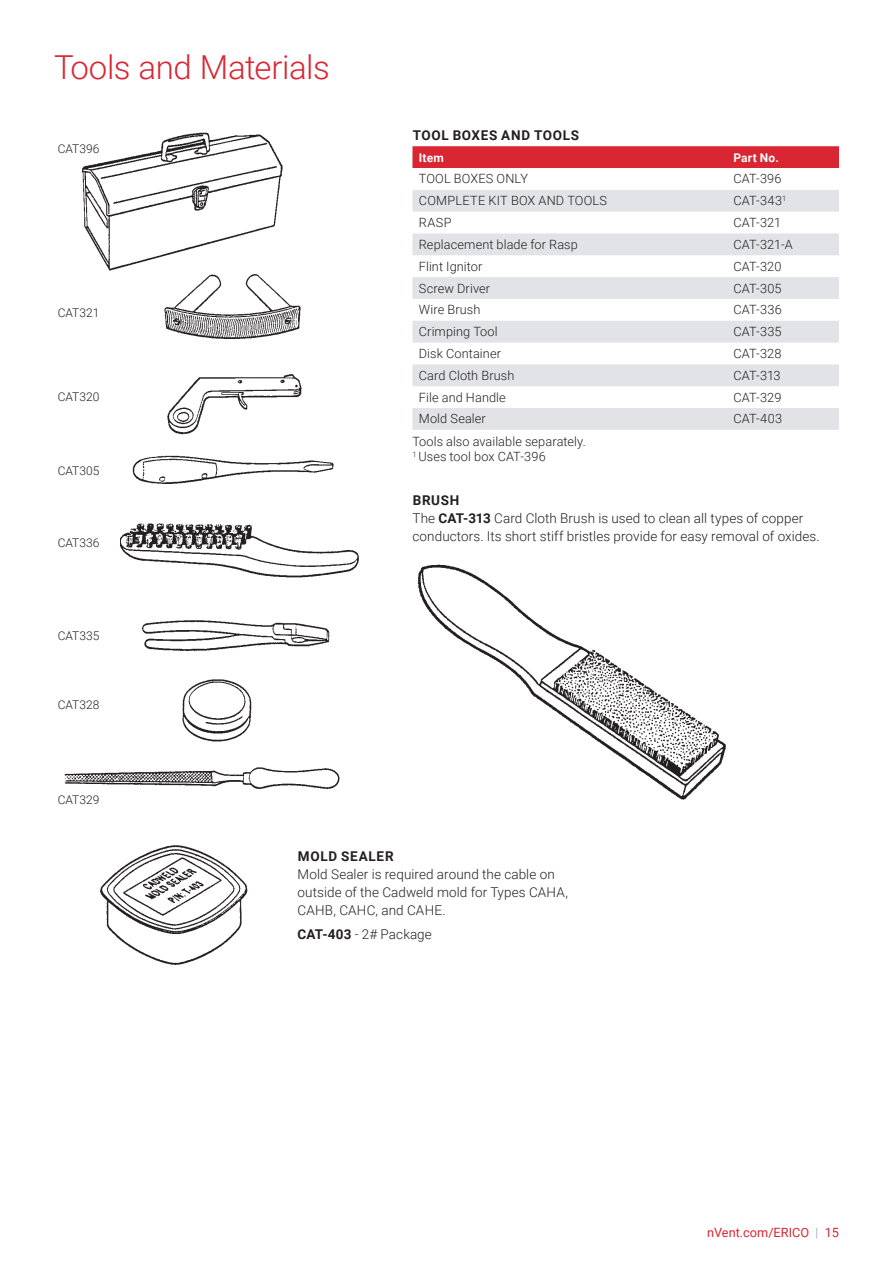
<style>
.page{position:relative;width:893px;height:1263px;background:#fff}
.page>*{position:absolute;margin:0;border:0;box-sizing:border-box;transform-origin:0 0}
.t1{font:300 33px "Roboto";letter-spacing:-.015em;color:#da2632}
.t2{font:300 13.5px/18px "Roboto";letter-spacing:.005em;color:#231f20}
.t3{font:700 13.5px "Roboto";letter-spacing:.055em;color:#231f20}
.t4{font:300 12.75px/15.3px "Roboto";letter-spacing:.01em;color:#231f20}
.t5{font:12.75px "Roboto";color:#da2632}
.t6{font:300 12px "Roboto";color:#231f20}
.t7{font:700 12px "Roboto";letter-spacing:.02em;color:#fff}
.s1{font-weight:700}
.s2{font-weight:300;color:#90969e}
</style>
<div class="page">
<img style="left:64px;top:132px;width:295px;height:833px">
<div style="left:58px;top:389px;width:62px;height:22px;background:#fff"></div>
<div style="left:58px;top:462px;width:62px;height:21px;background:#fff"></div>
<div style="left:58px;top:534px;width:62px;height:22px;background:#fff"></div>
<div style="left:58px;top:628px;width:62px;height:21px;background:#fff"></div>
<div style="left:58px;top:696px;width:62px;height:22px;background:#fff"></div>
<div style="left:58px;top:792px;width:62px;height:22px;background:#fff"></div>
<img style="left:417px;top:564px;width:309px;height:236px">
<div style="left:412px;top:146px;width:427px;height:22px;background:#da2632"></div>
<svg style="left:412px;top:190px;width:427px;height:240px;fill:#e1e3e6"></svg>
<h1 class="t1" style="left:54px;top:44px;width:277px">Tools and Materials</h1>
<p class="t6" style="left:58px;top:140px;width:43px">CAT396</p>
<p class="t6" style="left:58px;top:304px;width:43px">CAT321</p>
<p class="t6" style="left:58px;top:389px;width:43px">CAT320</p>
<p class="t6" style="left:58px;top:462px;width:43px">CAT305</p>
<p class="t6" style="left:58px;top:534px;width:43px">CAT336</p>
<p class="t6" style="left:58px;top:627px;width:43px">CAT335</p>
<p class="t6" style="left:58px;top:696px;width:43px">CAT328</p>
<p class="t6" style="left:58px;top:792px;width:43px">CAT329</p>
<p class="t3" style="left:413px;top:130px;width:168px">TOOL BOXES AND TOOLS</p>
<p class="t7" style="left:419px;top:152px;width:27px">Item</p>
<p class="t7" style="left:733px;top:152px;width:47px">Part No.</p>
<p class="t4" style="left:419px;top:171px;width:111px">TOOL BOXES ONLY</p>
<p class="t4" style="left:733px;top:171px;width:50px">CAT-396</p>
<p class="t4" style="left:419px;top:193px;width:190px">COMPLETE KIT BOX AND TOOLS</p>
<p class="t4" style="left:733px;top:193px;width:54px">CAT-343<sup>1</sup></p>
<p class="t4" style="left:419px;top:214px;width:34px">RASP</p>
<p class="t4" style="left:733px;top:214px;width:49px">CAT-321</p>
<p class="t4" style="left:419px;top:236px;width:161px">Replacement blade for Rasp</p>
<p class="t4" style="left:733px;top:236px;width:61px">CAT-321-A</p>
<p class="t4" style="left:419px;top:259px;width:65px">Flint Ignitor</p>
<p class="t4" style="left:733px;top:258px;width:50px">CAT-320</p>
<p class="t4" style="left:419px;top:280px;width:73px">Screw Driver</p>
<p class="t4" style="left:733px;top:280px;width:50px">CAT-305</p>
<p class="t4" style="left:419px;top:302px;width:63px">Wire Brush</p>
<p class="t4" style="left:733px;top:302px;width:50px">CAT-336</p>
<p class="t4" style="left:419px;top:323px;width:80px">Crimping Tool</p>
<p class="t4" style="left:733px;top:323px;width:50px">CAT-335</p>
<p class="t4" style="left:419px;top:347px;width:84px">Disk Container</p>
<p class="t4" style="left:733px;top:345px;width:50px">CAT-328</p>
<p class="t4" style="left:419px;top:367px;width:97px">Card Cloth Brush</p>
<p class="t4" style="left:733px;top:367px;width:49px">CAT-313</p>
<p class="t4" style="left:419px;top:390px;width:89px">File and Handle</p>
<p class="t4" style="left:733px;top:389px;width:50px">CAT-329</p>
<p class="t4" style="left:419px;top:411px;width:69px">Mold Sealer</p>
<p class="t4" style="left:733px;top:411px;width:50px">CAT-403</p>
<p class="t4" style="left:412px;top:433px;width:175px">Tools also available separately.<br><sup>1</sup> Uses tool box CAT-396</p>
<p class="t2" style="left:412px;top:491px;width:409px"><span class="s1">BRUSH<br></span>The <span class="s1">CAT-313</span> Card Cloth Brush is used to clean all types of copper conductors. Its short stiff bristles provide for easy removal of oxides.</p>
<p class="t3" style="left:298px;top:850px;width:97px">MOLD SEALER</p>
<p class="t2" style="left:298px;top:864px;width:272px">Mold Sealer is required around the cable on outside of the Cadweld mold for Types CAHA,<br>CAHB, CAHC, and CAHE.</p>
<p class="t2" style="left:298px;top:925px;width:136px"><span class="s1">CAT-403</span> - 2# Package</p>
<p class="t5" style="left:707px;top:1226px;width:133px">nVent.com/ERICO <span class="s2">|</span> 15</p>
</div>
